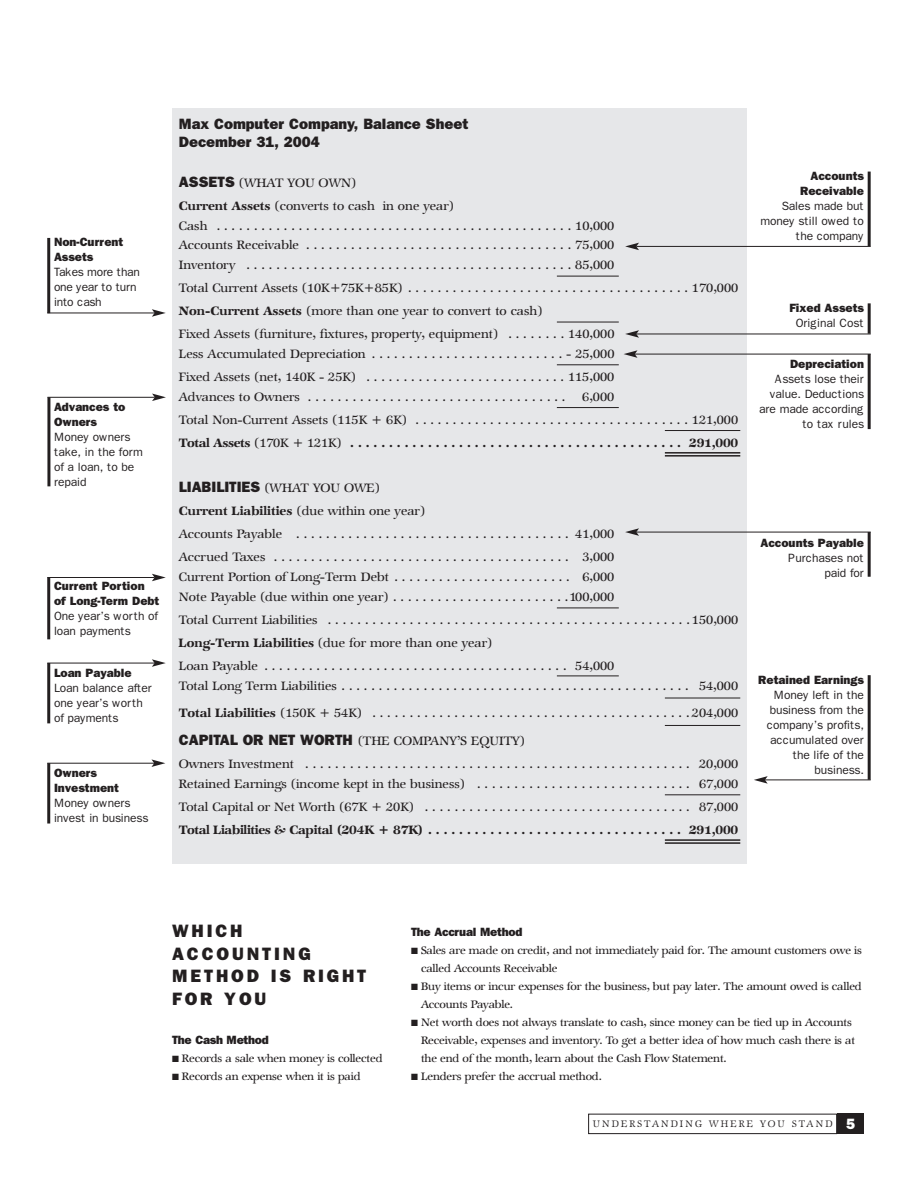
<style>
.page{position:relative;width:918px;height:1188px;background:#fff}
.page>*{position:absolute;margin:0;border:0;box-sizing:border-box;transform-origin:0 0}
.t1{font:800 18px/22.5px "Franklin Gothic";letter-spacing:.16em;color:#231f20}
.t2{font:800 15px/18px "Franklin Gothic";color:#231f20}
.t3{font:500 13.5px/23px "Zapf Internatl IT Cby BT";color:#231f20}
.t4{font:600 13.5px "Zapf Internatl IT Cby BT";letter-spacing:-.025em;color:#231f20}
.t5{font:500 12px/18px "Zapf Internatl IT Cby BT";letter-spacing:-.015em;color:#231f20}
.t6{font:12px/15px "Franklin Gothic";letter-spacing:-.01em;color:#231f20}
.t7{font:800 12px/15px "Franklin Gothic";color:#231f20}
.t8{font:800 12px "Franklin Gothic";letter-spacing:-.02em;color:#231f20}
.t9{font:300 10.5px "Zapf Internatl IT Cby BT";letter-spacing:.2em;color:#231f20}
.s1{font-family:"Franklin Gothic";font-weight:800;font-size:15px}
.s2{font-weight:600}
.s3{font-family:"Franklin Gothic";font-weight:800;font-size:15px;color:#fff}
</style>
<div class="page">
<div style="left:172px;top:108px;width:575px;height:756px;background:#e6e7e9"></div>
<hr style="left:557px;top:276px;width:62px;height:1px;background:#231f20">
<hr style="left:557px;top:322px;width:62px;height:1px;background:#231f20">
<hr style="left:557px;top:364px;width:62px;height:1px;background:#231f20">
<hr style="left:557px;top:407px;width:62px;height:1px;background:#231f20">
<hr style="left:665px;top:430px;width:75px;height:1px;background:#231f20">
<hr style="left:665px;top:452px;width:75px;height:2px;background:#231f20">
<hr style="left:665px;top:455px;width:75px;height:2px;background:#231f20">
<hr style="left:557px;top:608px;width:62px;height:1px;background:#231f20">
<hr style="left:557px;top:676px;width:62px;height:1px;background:#231f20">
<hr style="left:665px;top:698px;width:75px;height:1px;background:#231f20">
<hr style="left:665px;top:725px;width:75px;height:1px;background:#231f20">
<hr style="left:665px;top:794px;width:75px;height:1px;background:#231f20">
<hr style="left:665px;top:839px;width:75px;height:2px;background:#231f20">
<hr style="left:665px;top:842px;width:75px;height:2px;background:#231f20">
<div style="left:837px;top:1114px;width:27px;height:20px;background:#231f20"></div>
<div style="left:588px;top:1114px;width:249px;height:20px;border:1px solid #231f20"></div>
<hr style="left:47px;top:238px;width:3px;height:75px;background:#231f20">
<hr style="left:868px;top:172px;width:3px;height:74px;background:#231f20">
<hr style="left:47px;top:313px;width:107px;height:1px;background:#231f20">
<svg style="left:152px;top:309px;width:14px;height:8px"></svg>
<hr style="left:47px;top:397px;width:3px;height:89px;background:#231f20">
<hr style="left:47px;top:397px;width:108px;height:1px;background:#231f20">
<svg style="left:152px;top:394px;width:14px;height:7px"></svg>
<hr style="left:47px;top:577px;width:3px;height:62px;background:#231f20">
<hr style="left:47px;top:577px;width:107px;height:1px;background:#231f20">
<svg style="left:152px;top:574px;width:14px;height:7px"></svg>
<hr style="left:47px;top:663px;width:3px;height:60px;background:#231f20">
<hr style="left:47px;top:663px;width:107px;height:1px;background:#231f20">
<svg style="left:152px;top:659px;width:14px;height:8px"></svg>
<hr style="left:47px;top:763px;width:3px;height:61px;background:#231f20">
<hr style="left:47px;top:763px;width:107px;height:1px;background:#231f20">
<svg style="left:152px;top:759px;width:13px;height:8px"></svg>
<hr style="left:636px;top:246px;width:235px;height:1px;background:#231f20">
<svg style="left:625px;top:243px;width:14px;height:7px"></svg>
<hr style="left:868px;top:303px;width:3px;height:31px;background:#231f20">
<hr style="left:636px;top:334px;width:235px;height:1px;background:#231f20">
<svg style="left:625px;top:330px;width:14px;height:8px"></svg>
<hr style="left:868px;top:532px;width:3px;height:45px;background:#231f20">
<hr style="left:636px;top:532px;width:235px;height:1px;background:#231f20">
<svg style="left:625px;top:528px;width:14px;height:8px"></svg>
<hr style="left:868px;top:354px;width:3px;height:75px;background:#231f20">
<hr style="left:635px;top:354px;width:236px;height:1px;background:#231f20">
<svg style="left:624px;top:350px;width:13px;height:8px"></svg>
<hr style="left:868px;top:675px;width:3px;height:105px;background:#231f20">
<hr style="left:765px;top:780px;width:106px;height:1px;background:#231f20">
<svg style="left:754px;top:776px;width:14px;height:8px"></svg>
<p class="t7" style="left:54px;top:236px;width:71px">Non-Current<br>Assets</p>
<p class="t6" style="left:54px;top:266px;width:87px">Takes more than one year to turn into cash</p>
<p class="t7" style="left:54px;top:401px;width:73px">Advances to<br>Owners</p>
<p class="t6" style="left:54px;top:431px;width:90px">Money owners take, in the form of a loan, to be repaid</p>
<p class="t7" style="left:54px;top:579px;width:107px">Current Portion of Long-Term Debt</p>
<p class="t6" style="left:54px;top:609px;width:106px">One year’s worth of loan payments</p>
<p class="t7" style="left:54px;top:667px;width:79px">Loan Payable</p>
<p class="t6" style="left:54px;top:682px;width:100px">Loan balance after one year’s worth of payments</p>
<p class="t7" style="left:54px;top:767px;width:67px">Owners<br>Investment</p>
<p class="t6" style="left:54px;top:797px;width:96px">Money owners invest in business</p>
<p class="t2" style="left:179px;top:116px;width:291px">Max Computer Company, Balance Sheet<br>December 31, 2004</p>
<p class="t3" style="left:179px;top:173px;width:277px"><span class="s1">ASSETS</span> (WHAT YOU OWN)<br><span class="s2">Current Assets</span> (converts to cash in one year)</p>
<p class="t3" style="left:179px;top:217px;width:437px;line-height:19.8px;text-align:justify">Cash . . . . . . . . . . . . . . . . . . . . . . . . . . . . . . . . . . . . . . . . . . . . . . . . 10,000<br>Accounts Receivable . . . . . . . . . . . . . . . . . . . . . . . . . . . . . . . . . . . . 75,000<br>Inventory . . . . . . . . . . . . . . . . . . . . . . . . . . . . . . . . . . . . . . . . . . . . 85,000</p>
<p class="t3" style="left:179px;top:278px;width:561px">Total Current Assets (10K+75K+85K) . . . . . . . . . . . . . . . . . . . . . . . . . . . . . . . . . . . . . . 170,000<br><span class="s2">Non-Current Assets</span> (more than one year to convert to cash)<br>Fixed Assets (furniture, fixtures, property, equipment) . . . . . . . . 140,000</p>
<p class="t3" style="left:179px;top:344px;width:437px">Less Accumulated Depreciation . . . . . . . . . . . . . . . . . . . . . . . . . . - 25,000<br>Fixed Assets (net, 140K - 25K) . . . . . . . . . . . . . . . . . . . . . . . . . . . 115,000</p>
<p class="t3" style="left:179px;top:386px;width:561px">Advances to Owners . . . . . . . . . . . . . . . . . . . . . . . . . . . . . . . . . . . 6,000<br>Total Non-Current Assets (115K + 6K) . . . . . . . . . . . . . . . . . . . . . . . . . . . . . . . . . . . . . 121,000<br><span class="s2">Total Assets</span> (170K + 121K) <span class="s2">. . . . . . . . . . . . . . . . . . . . . . . . . . . . . . . . . . . . . . . . . . . 291,000</span></p>
<p class="t3" style="left:179px;top:478px;width:437px"><span class="s1">LIABILITIES</span> (WHAT YOU OWE)<br><span class="s2">Current Liabilities</span> (due within one year)<br>Accounts Payable . . . . . . . . . . . . . . . . . . . . . . . . . . . . . . . . . . . . . 41,000<br>Accrued Taxes . . . . . . . . . . . . . . . . . . . . . . . . . . . . . . . . . . . . . . . . 3,000</p>
<p class="t3" style="left:179px;top:569px;width:437px;line-height:19.8px">Current Portion of Long-Term Debt . . . . . . . . . . . . . . . . . . . . . . . . 6,000<br>Note Payable (due within one year) . . . . . . . . . . . . . . . . . . . . . . . .100,000</p>
<p class="t3" style="left:179px;top:610px;width:561px">Total Current Liabilities . . . . . . . . . . . . . . . . . . . . . . . . . . . . . . . . . . . . . . . . . . . . . . . . . 150,000<br><span class="s2">Long-Term Liabilities</span> (due for more than one year)<br>Loan Payable . . . . . . . . . . . . . . . . . . . . . . . . . . . . . . . . . . . . . . . . . 54,000</p>
<p class="t3" style="left:179px;top:673px;width:561px;line-height:27.8px;text-align:justify">Total Long Term Liabilities . . . . . . . . . . . . . . . . . . . . . . . . . . . . . . . . . . . . . . . . . . . . . . . 54,000<br><span class="s2">Total Liabilities</span> (150K + 54K) . . . . . . . . . . . . . . . . . . . . . . . . . . . . . . . . . . . . . . . . . . . 204,000<br><span class="s1">CAPITAL OR NET WORTH</span> (THE COMPANY’S EQUITY)</p>
<p class="t3" style="left:179px;top:755px;width:561px;line-height:19.8px">Owners Investment . . . . . . . . . . . . . . . . . . . . . . . . . . . . . . . . . . . . . . . . . . . . . . . . . . . . 20,000<br>Retained Earnings (income kept in the business) . . . . . . . . . . . . . . . . . . . . . . . . . . . . . 67,000</p>
<p class="t3" style="left:179px;top:797px;width:561px">Total Capital or Net Worth (67K + 20K) . . . . . . . . . . . . . . . . . . . . . . . . . . . . . . . . . . . . 87,000</p>
<p class="t4" style="left:179px;top:821px;width:561px">Total Liabilities &amp; Capital (204K + 87K) . . . . . . . . . . . . . . . . . . . . . . . . . . . . . . . . . 291,000</p>
<p class="t7" style="left:800px;top:169px;width:65px;text-align:right">Accounts<br>Receivable</p>
<p class="t6" style="left:760px;top:199px;width:105px;text-align:right">Sales made but money still owed to the company</p>
<p class="t7" style="left:790px;top:301px;width:76px">Fixed Assets</p>
<p class="t6" style="left:796px;top:316px;width:70px">Original Cost</p>
<p class="t7" style="left:790px;top:357px;width:75px">Depreciation</p>
<p class="t6" style="left:759px;top:372px;width:106px;text-align:right">Assets lose their value. Deductions are made according to tax rules</p>
<p class="t7" style="left:760px;top:536px;width:105px">Accounts Payable</p>
<p class="t6" style="left:788px;top:551px;width:77px;text-align:right">Purchases not paid for</p>
<p class="t7" style="left:758px;top:673px;width:107px">Retained Earnings</p>
<p class="t6" style="left:767px;top:688px;width:99px;text-align:right">Money left in the business from the company’s profits, accumulated over the life of the business.</p>
<h1 class="t1" style="left:172px;top:921px;width:196px">WHICH<br>ACCOUNTING<br>METHOD IS RIGHT<br>FOR YOU</h1>
<p class="t8" style="left:411px;top:928px;width:113px">The Accrual Method</p>
<p class="t5" style="left:421px;top:943px;width:442px;text-indent:-10px">■ Sales are made on credit, and not immediately paid for. The amount customers owe is called Accounts Receivable</p>
<p class="t5" style="left:421px;top:979px;width:442px;text-indent:-10px">■ Buy items or incur expenses for the business, but pay later. The amount owed is called<br>Accounts Payable.</p>
<p class="t5" style="left:421px;top:1015px;width:436px;text-indent:-10px">■ Net worth does not always translate to cash, since money can be tied up in Accounts<br>Receivable, expenses and inventory. To get a better idea of how much cash there is at the end of the month, learn about the Cash Flow Statement.</p>
<p class="t5" style="left:411px;top:1069px;width:192px">■ Lenders prefer the accrual method.</p>
<p class="t8" style="left:172px;top:1036px;width:98px">The Cash Method</p>
<p class="t5" style="left:172px;top:1051px;width:212px">■ Records a sale when money is collected</p>
<p class="t5" style="left:172px;top:1069px;width:190px">■ Records an expense when it is paid</p>
<p class="t9" style="left:593px;top:1119px;width:264px">UNDERSTANDING WHERE YOU STAND <span class="s3">5</span></p>
</div>
